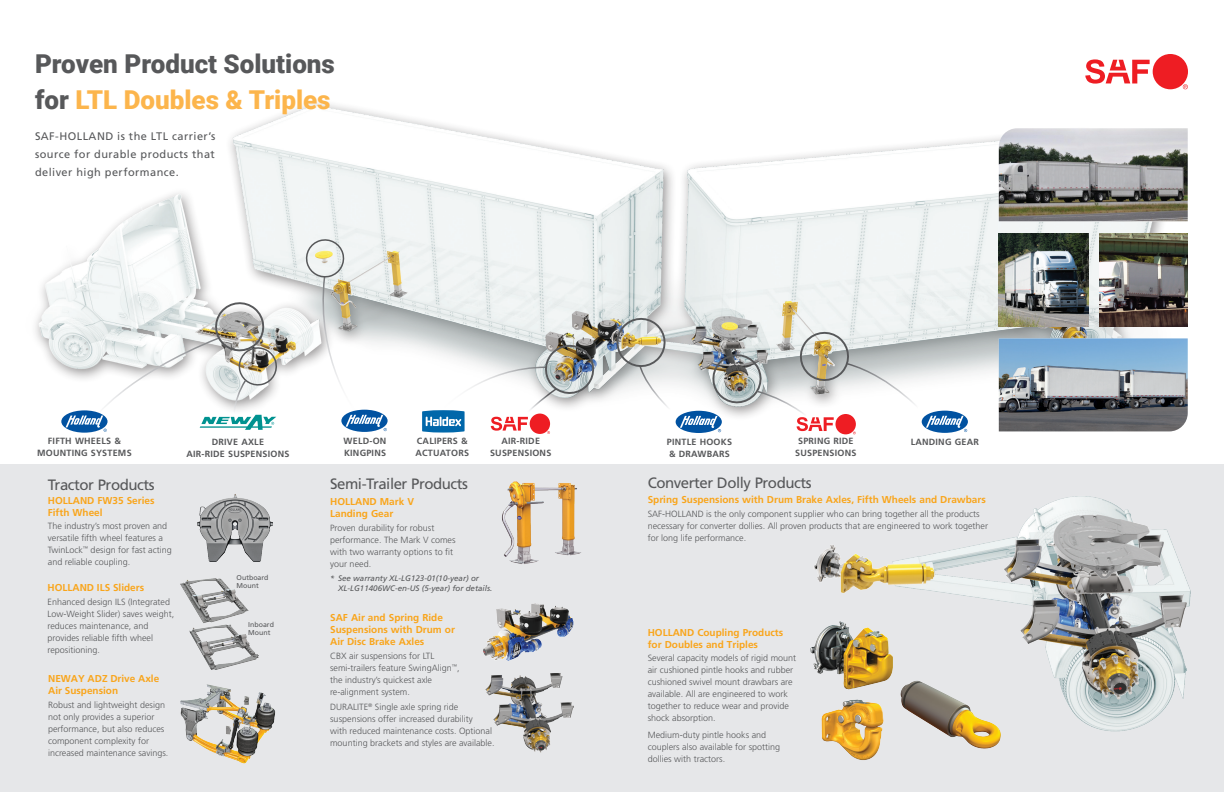
<style>
.page{position:relative;width:1224px;height:792px;background:#fff}
.page>*{position:absolute;margin:0;border:0;box-sizing:border-box;transform-origin:0 0}
.t1{font:900 26px/36px "Roboto";color:#57585a}
.t2{font:15px "Frutiger LT Std";letter-spacing:-.03em;color:#57585a}
.t3{font:11px/18px "Frutiger LT Std";letter-spacing:.04em;color:#57585a;text-align:justify}
.t4{font:700 10px/12px "Frutiger LT Std";color:#f9a51b}
.t5{font:300 9px/12px "Frutiger LT Std";color:#57585a}
.t6{font:700 9px/12px "Frutiger LT Std";letter-spacing:.025em;color:#57585a;text-align:center}
.t7{font:italic 8px/9.6px "Frutiger LT Std";color:#57585a}
.t8{font:7px/8.4px "Frutiger LT Std";color:#57585a}
.s1{color:#fcb54c}
</style>
<div class="page">
<div style="left:0;top:464px;width:1224px;height:328px;background:#e6e7e9"></div>
<img style="left:35px;top:83px;width:1153px;height:352px">
<img style="left:999px;top:128px;width:189px;height:93px">
<img style="left:999px;top:338px;width:189px;height:93px">
<img style="left:999px;top:233px;width:90px;height:93px">
<img style="left:1099px;top:233px;width:89px;height:93px">
<img style="left:180px;top:684px;width:96px;height:80px">
<img style="left:483px;top:603px;width:91px;height:58px">
<img style="left:502px;top:481px;width:79px;height:83px">
<img style="left:190px;top:625px;width:68px;height:45px">
<img style="left:180px;top:578px;width:69px;height:47px">
<img style="left:197px;top:494px;width:75px;height:68px">
<svg style="left:341px;top:410px;width:47px;height:22px"></svg>
<svg style="left:305px;top:238px;width:82px;height:193px"></svg>
<svg style="left:612px;top:313px;width:355px;height:121px"></svg>
<svg style="left:61px;top:410px;width:47px;height:23px"></svg>
<svg style="left:66px;top:298px;width:212px;height:134px"></svg>
<div style="left:1153px;top:54px;width:35px;height:35px;background:#ee1d23;border-radius:50%"></div>
<svg style="left:1085px;top:59px;width:65px;height:25px"></svg>
<svg style="left:1183px;top:84px;width:5px;height:5px"></svg>
<svg style="left:422px;top:340px;width:174px;height:94px"></svg>
<img style="left:485px;top:673px;width:89px;height:79px">
<img style="left:810px;top:496px;width:381px;height:264px">
<h1 class="t1" style="left:35px;top:44px;width:301px">Proven Product Solutions for <span class="s1">LTL Doubles &amp; Triples</span></h1>
<p class="t3" style="left:35px;top:127px;width:182px">SAF-HOLLAND is the LTL carrier’s source for durable products that deliver high performance.</p>
<p class="t6" style="left:344px;top:435px;width:44px">WELD-ON</p>
<p class="t6" style="left:911px;top:436px;width:70px">LANDING GEAR</p>
<p class="t6" style="left:344px;top:447px;width:44px">KINGPINS</p>
<p class="t6" style="left:667px;top:435px;width:67px;text-align:left">PINTLE HOOKS &amp; DRAWBARS</p>
<p class="t6" style="left:37px;top:435px;width:96px">FIFTH WHEELS &amp;<br>MOUNTING SYSTEMS</p>
<p class="t6" style="left:186px;top:435px;width:105px">DRIVE AXLE<br>AIR-RIDE SUSPENSIONS</p>
<p class="t6" style="left:416px;top:435px;width:55px;text-align:left">CALIPERS &amp;<br>ACTUATORS</p>
<p class="t6" style="left:490px;top:435px;width:63px">AIR-RIDE<br>SUSPENSIONS</p>
<p class="t6" style="left:795px;top:435px;width:63px">SPRING RIDE<br>SUSPENSIONS</p>
<h2 class="t2" style="left:48px;top:476px;width:108px">Tractor Products</h2>
<p class="t4" style="left:48px;top:494px;width:108px">HOLLAND FW35 Series<br>Fifth Wheel</p>
<p class="t5" style="left:48px;top:520px;width:125px">The industry’s most proven and versatile fifth wheel features a<br>TwinLock<sup>™</sup> design for fast acting and reliable coupling.</p>
<p class="t4" style="left:48px;top:582px;width:98px">HOLLAND ILS Sliders</p>
<p class="t5" style="left:48px;top:596px;width:128px">Enhanced design ILS (Integrated<br>Low-Weight Slider) saves weight, reduces maintenance, and provides reliable fifth wheel repositioning.</p>
<p class="t4" style="left:48px;top:673px;width:113px">NEWAY ADZ Drive Axle<br>Air Suspension</p>
<p class="t5" style="left:48px;top:699px;width:122px">Robust and lightweight design not only provides a superior performance, but also reduces component complexity for increased maintenance savings.</p>
<p class="t8" style="left:237px;top:573px;width:33px">Outboard<br>Mount</p>
<p class="t8" style="left:248px;top:620px;width:27px">Inboard<br>Mount</p>
<h2 class="t2" style="left:330px;top:475px;width:139px">Semi-Trailer Products</h2>
<h2 class="t2" style="left:648px;top:474px;width:165px">Converter Dolly Products</h2>
<p class="t4" style="left:330px;top:496px;width:85px">HOLLAND Mark V<br>Landing Gear</p>
<p class="t5" style="left:330px;top:522px;width:127px">Proven durability for robust performance. The Mark V comes with two warranty options to fit your need.</p>
<p class="t7" style="left:338px;top:574px;width:156px;text-indent:-8px">* See warranty XL-LG123-01(10-year) or<br>XL-LG11406WC-en-US (5-year) for details.</p>
<p class="t4" style="left:330px;top:612px;width:126px">SAF Air and Spring Ride<br>Suspensions with Drum or<br>Air Disc Brake Axles</p>
<p class="t5" style="left:330px;top:650px;width:131px">CBX air suspensions for LTL semi-trailers feature SwingAlign<sup>™</sup>, the industry’s quickest axle re-alignment system.</p>
<p class="t5" style="left:330px;top:701px;width:166px">DURALITE<sup>®</sup> Single axle spring ride suspensions offer increased durability<br>with reduced maintenance costs. Optional mounting brackets and styles are available.</p>
<p class="t4" style="left:648px;top:494px;width:340px">Spring Suspensions with Drum Brake Axles, Fifth Wheels and Drawbars</p>
<p class="t5" style="left:648px;top:508px;width:342px">SAF-HOLLAND is the only component supplier who can bring together all the products necessary for converter dollies. All proven products that are engineered to work together for long life performance.</p>
<p class="t4" style="left:648px;top:626px;width:137px">HOLLAND Coupling Products for Doubles and Triples</p>
<p class="t5" style="left:648px;top:652px;width:150px">Several capacity models of rigid mount air cushioned pintle hooks and rubber cushioned swivel mount drawbars are available. All are engineered to work together to reduce wear and provide shock absorption.</p>
<p class="t5" style="left:648px;top:729px;width:134px">Medium-duty pintle hooks and couplers also available for spotting dollies with tractors.</p>
</div>
